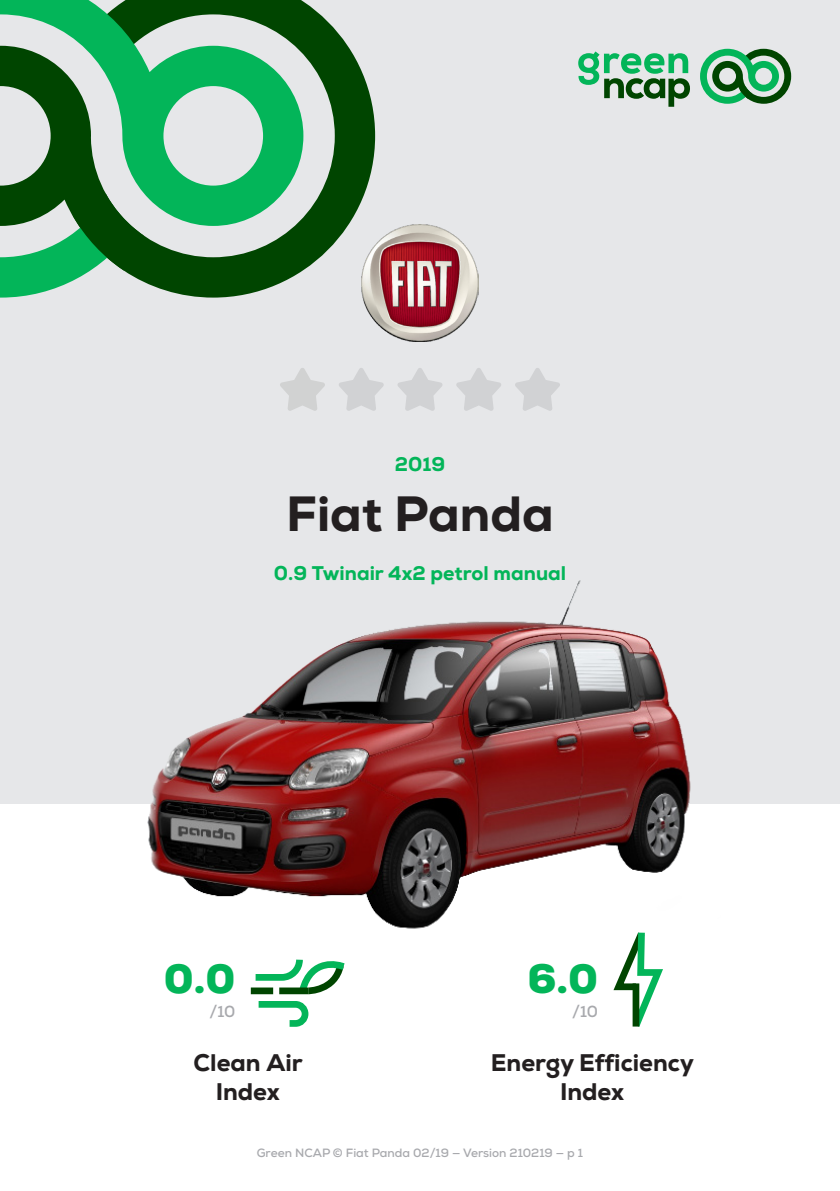
<style>
.page{position:relative;width:840px;height:1191px;background:#fff}
.page>*{position:absolute;margin:0;border:0;box-sizing:border-box;transform-origin:0 0}
.t1{font:800 49.4px "Nexa";color:#231f20}
.t2{font:900 40px "Nexa";color:#03b559}
.t3{font:800 24px/28.8px "Nexa";color:#231f20;text-align:center}
.Subtitle{font:800 19.8px "Nexa";color:#03b559}
.t4{font:700 16px "Nexa";color:#a8a9ad}
.AdditionalInfo{font:700 12px "Nexa";color:#a8a9ad}
</style>
<div class="page">
<div style="left:0;top:0;width:839px;height:803px;background:#e6e7e9"></div>
<svg style="left:303px;top:1px;width:72px;height:270px;fill:#004500"></svg>
<svg style="left:0;top:0;width:303px;height:297px"></svg>
<svg style="left:73px;top:194px;width:71px;height:77px"></svg>
<svg style="left:578px;top:51px;width:111px;height:56px"></svg>
<svg style="left:700px;top:49px;width:90px;height:55px"></svg>
<svg style="left:280px;top:368px;width:45px;height:43px"></svg>
<svg style="left:339px;top:368px;width:45px;height:43px"></svg>
<svg style="left:398px;top:368px;width:44px;height:43px"></svg>
<svg style="left:456px;top:368px;width:45px;height:43px"></svg>
<svg style="left:515px;top:368px;width:45px;height:43px"></svg>
<img style="left:120px;top:580px;width:599px;height:349px">
<svg style="left:250px;top:959px;width:95px;height:68px"></svg>
<div style="left:279px;top:987px;width:29px;height:7px;background:#004500"></div>
<svg style="left:608px;top:925px;width:59px;height:102px"></svg>
<div style="left:632px;top:983px;width:7px;height:43px;background:#004500"></div>
<img style="left:361px;top:224px;width:117px;height:118px">
<p class="Subtitle" style="left:394px;top:452px;width:52px">2019</p>
<p class="t1" style="left:286px;top:482px;width:269px">Fiat Panda</p>
<p class="Subtitle" style="left:274px;top:560px;width:293px">0.9 Twinair 4x2 petrol manual</p>
<p class="t2" style="left:164px;top:952px;width:73px">0.0</p>
<p class="t4" style="left:209px;top:1001px;width:28px">/10</p>
<p class="t3" style="left:193px;top:1048px;width:111px">Clean Air<br>Index</p>
<p class="t2" style="left:527px;top:952px;width:72px">6.0</p>
<p class="t4" style="left:571px;top:1001px;width:28px">/10</p>
<p class="t3" style="left:490px;top:1048px;width:204px">Energy Efficiency</p>
<p class="t3" style="left:559px;top:1077px;width:66px">Index</p>
<p class="AdditionalInfo" style="left:257px;top:1145px;width:328px">Green NCAP © Fiat Panda 02/19 — Version 210219 — p 1</p>
</div>
